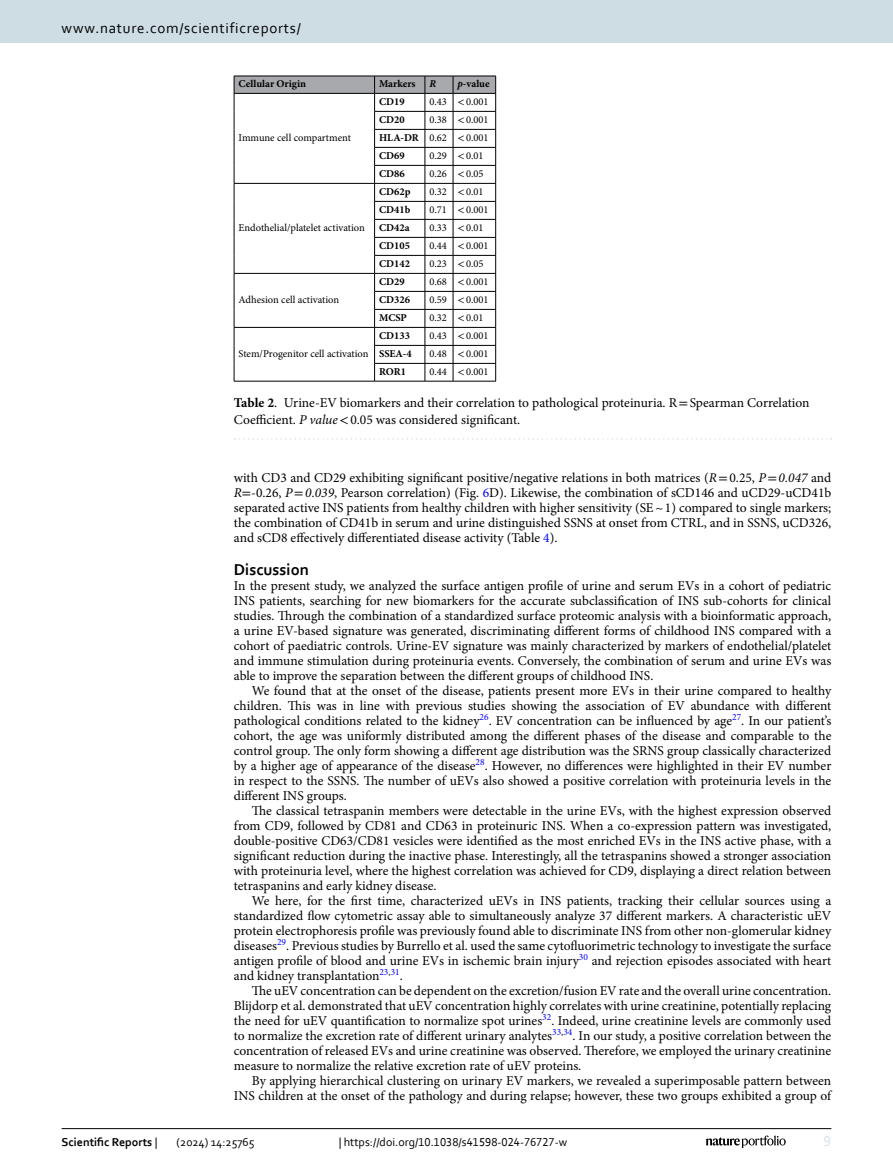
<style>
.page{position:relative;width:893px;height:1174px;background:#fff}
.page>*{position:absolute;margin:0;border:0;box-sizing:border-box;transform-origin:0 0}
.Head_1{font:700 16.5px "Corbel";color:#000}
.t1{font:15px "Corbel";letter-spacing:.05em;color:#000}
.t2{font:15px "Corbel";color:#d9e4eb}
.Body_Text_Indent{font:13.5px/15px "Minion Pro";color:#000;text-align:justify}
.Body_Text{font:13.5px/15px "Minion Pro";color:#000;text-align:justify}
.Table_Caption{font:13.5px/16.5px "Minion Pro";color:#000}
.t3{font:12px "Corbel";color:#000}
.t4{font:700 12px "Corbel";color:#000}
.Table_Body{font:10.5px "Minion Pro";color:#000}
.Table_Body-2{font:700 10.5px "Minion Pro";color:#000}
.Table_Head{font:700 10.5px "Minion Pro";color:#000}
.Table_Head-2{font:italic 700 10.5px "Minion Pro";color:#000}
.s1{font-style:italic}
.s2{font-family:"STIX"}
.s3{font-weight:700}
.s4{color:#00f}
.s5{font-weight:400}
</style>
<div class="page">
<svg style="left:234px;top:76px;width:262px;height:306px"></svg>
<hr style="left:453px;top:381px;width:43px;height:1px;background:#000">
<hr style="left:234px;top:381px;width:141px;height:1px;background:#000">
<svg style="left:235px;top:438px;width:597px;height:2px"></svg>
<hr style="left:62px;top:1128px;width:769px;height:1px;background:#000">
<svg style="left:706px;top:1135px;width:80px;height:12px"></svg>
<div style="left:0;top:0;width:893px;height:43px;background:#cedde4"></div>
<p class="t1" style="left:62px;top:18px;width:241px">www.nature.com/scientificreports/</p>
<p class="Table_Head" style="left:239px;top:77px;width:69px">Cellular Origin</p>
<p class="Table_Head" style="left:379px;top:77px;width:38px">Markers</p>
<p class="Table_Head-2" style="left:429px;top:77px;width:8px">R</p>
<p class="Table_Head" style="left:458px;top:77px;width:34px"><span class="s1">p</span>-value</p>
<p class="Table_Body" style="left:239px;top:131px;width:114px">Immune cell compartment</p>
<p class="Table_Body" style="left:239px;top:221px;width:128px">Endothelial/platelet activation</p>
<p class="Table_Body" style="left:239px;top:293px;width:102px">Adhesion cell activation</p>
<p class="Table_Body-2" style="left:379px;top:94px;width:27px">CD19</p>
<p class="Table_Body" style="left:429px;top:95px;width:19px">0.43</p>
<p class="Table_Body" style="left:458px;top:95px;width:33px"><span class="s2">&lt;</span>0.001</p>
<p class="Table_Body-2" style="left:379px;top:112px;width:27px">CD20</p>
<p class="Table_Body" style="left:429px;top:113px;width:19px">0.38</p>
<p class="Table_Body" style="left:458px;top:113px;width:33px"><span class="s2">&lt;</span>0.001</p>
<p class="Table_Body-2" style="left:379px;top:130px;width:41px">HLA-DR</p>
<p class="Table_Body" style="left:429px;top:131px;width:19px">0.62</p>
<p class="Table_Body" style="left:458px;top:131px;width:33px"><span class="s2">&lt;</span>0.001</p>
<p class="Table_Body-2" style="left:379px;top:148px;width:27px">CD69</p>
<p class="Table_Body" style="left:429px;top:149px;width:19px">0.29</p>
<p class="Table_Body" style="left:458px;top:149px;width:28px"><span class="s2">&lt;</span>0.01</p>
<p class="Table_Body-2" style="left:379px;top:166px;width:27px">CD86</p>
<p class="Table_Body" style="left:429px;top:167px;width:19px">0.26</p>
<p class="Table_Body" style="left:458px;top:167px;width:28px"><span class="s2">&lt;</span>0.05</p>
<p class="Table_Body-2" style="left:379px;top:184px;width:33px">CD62p</p>
<p class="Table_Body" style="left:429px;top:185px;width:19px">0.32</p>
<p class="Table_Body" style="left:458px;top:185px;width:28px"><span class="s2">&lt;</span>0.01</p>
<p class="Table_Body-2" style="left:379px;top:202px;width:33px">CD41b</p>
<p class="Table_Body" style="left:429px;top:203px;width:19px">0.71</p>
<p class="Table_Body" style="left:458px;top:203px;width:33px"><span class="s2">&lt;</span>0.001</p>
<p class="Table_Body-2" style="left:379px;top:220px;width:32px">CD42a</p>
<p class="Table_Body" style="left:429px;top:221px;width:19px">0.33</p>
<p class="Table_Body" style="left:458px;top:221px;width:28px"><span class="s2">&lt;</span>0.01</p>
<p class="Table_Body-2" style="left:379px;top:238px;width:32px">CD105</p>
<p class="Table_Body" style="left:429px;top:239px;width:19px">0.44</p>
<p class="Table_Body" style="left:458px;top:239px;width:33px"><span class="s2">&lt;</span>0.001</p>
<p class="Table_Body-2" style="left:379px;top:256px;width:32px">CD142</p>
<p class="Table_Body" style="left:429px;top:257px;width:19px">0.23</p>
<p class="Table_Body" style="left:458px;top:257px;width:28px"><span class="s2">&lt;</span>0.05</p>
<p class="Table_Body-2" style="left:379px;top:274px;width:27px">CD29</p>
<p class="Table_Body" style="left:429px;top:275px;width:19px">0.68</p>
<p class="Table_Body" style="left:458px;top:275px;width:33px"><span class="s2">&lt;</span>0.001</p>
<p class="Table_Body-2" style="left:379px;top:292px;width:32px">CD326</p>
<p class="Table_Body" style="left:429px;top:293px;width:19px">0.59</p>
<p class="Table_Body" style="left:458px;top:293px;width:33px"><span class="s2">&lt;</span>0.001</p>
<p class="Table_Body-2" style="left:379px;top:310px;width:29px">MCSP</p>
<p class="Table_Body" style="left:429px;top:311px;width:19px">0.32</p>
<p class="Table_Body" style="left:458px;top:311px;width:28px"><span class="s2">&lt;</span>0.01</p>
<p class="Table_Body-2" style="left:379px;top:328px;width:32px">CD133</p>
<p class="Table_Body" style="left:429px;top:329px;width:19px">0.43</p>
<p class="Table_Body" style="left:458px;top:329px;width:33px"><span class="s2">&lt;</span>0.001</p>
<p class="Table_Body-2" style="left:379px;top:346px;width:34px">SSEA-4</p>
<p class="Table_Body" style="left:429px;top:347px;width:19px">0.48</p>
<p class="Table_Body" style="left:458px;top:347px;width:33px"><span class="s2">&lt;</span>0.001</p>
<p class="Table_Body-2" style="left:379px;top:364px;width:28px">ROR1</p>
<p class="Table_Body" style="left:429px;top:364px;width:19px">0.44</p>
<p class="Table_Body" style="left:458px;top:364px;width:33px"><span class="s2">&lt;</span>0.001</p>
<p class="Table_Caption" style="left:234px;top:395px;width:577px"><span class="s3">Table 2</span>. Urine-EV biomarkers and their correlation to pathological proteinuria. R<span class="s2">=</span>Spearman Correlation<br>Coefficient. <span class="s1">P value</span><span class="s2">&lt;</span>0.05 was considered significant.</p>
<p class="Table_Body" style="left:239px;top:346px;width:131px">Stem/Progenitor cell activation</p>
<p class="Body_Text" style="left:234px;top:470px;width:599px">with CD3 and CD29 exhibiting significant positive/negative relations in both matrices (<span class="s1">R</span><span class="s2">=</span>0.25, <span class="s1">P</span><span class="s2">=</span><span class="s1">0.047</span> and <span class="s1">R</span><span class="s2">=</span>-0.26, <span class="s1">P</span><span class="s2">=</span><span class="s1">0.039</span>, Pearson correlation) (Fig. <span class="s4">6</span>D). Likewise, the combination of sCD146 and uCD29-uCD41b separated active INS patients from healthy children with higher sensitivity (SE~1) compared to single markers; the combination of CD41b in serum and urine distinguished SSNS at onset from CTRL, and in SSNS, uCD326, and sCD8 effectively differentiated disease activity (Table <span class="s4">4</span>).</p>
<p class="Head_1" style="left:234px;top:559px;width:77px">Discussion</p>
<p class="Body_Text" style="left:234px;top:578px;width:599px">In the present study, we analyzed the surface antigen profile of urine and serum EVs in a cohort of pediatric INS patients, searching for new biomarkers for the accurate subclassification of INS sub-cohorts for clinical studies. Through the combination of a standardized surface proteomic analysis with a bioinformatic approach, a urine EV-based signature was generated, discriminating different forms of childhood INS compared with a cohort of paediatric controls. Urine-EV signature was mainly characterized by markers of endothelial/platelet and immune stimulation during proteinuria events. Conversely, the combination of serum and urine EVs was able to improve the separation between the different groups of childhood INS.</p>
<p class="Body_Text_Indent" style="left:234px;top:683px;width:599px;text-indent:18px">We found that at the onset of the disease, patients present more EVs in their urine compared to healthy children. This was in line with previous studies showing the association of EV abundance with different pathological conditions related to the kidney<sup>26</sup>. EV concentration can be influenced by age<sup>27</sup>. In our patient’s cohort, the age was uniformly distributed among the different phases of the disease and comparable to the control group. The only form showing a different age distribution was the SRNS group classically characterized by a higher age of appearance of the disease<sup>28</sup>. However, no differences were highlighted in their EV number in respect to the SSNS. The number of uEVs also showed a positive correlation with proteinuria levels in the different INS groups.</p>
<p class="Body_Text_Indent" style="left:234px;top:803px;width:599px;text-indent:18px">The classical tetraspanin members were detectable in the urine EVs, with the highest expression observed from CD9, followed by CD81 and CD63 in proteinuric INS. When a co-expression pattern was investigated, double-positive CD63/CD81 vesicles were identified as the most enriched EVs in the INS active phase, with a significant reduction during the inactive phase. Interestingly, all the tetraspanins showed a stronger association with proteinuria level, where the highest correlation was achieved for CD9, displaying a direct relation between tetraspanins and early kidney disease.</p>
<p class="Body_Text_Indent" style="left:234px;top:893px;width:599px;text-indent:18px">We here, for the first time, characterized uEVs in INS patients, tracking their cellular sources using a standardized flow cytometric assay able to simultaneously analyze 37 different markers. A characteristic uEV protein electrophoresis profile was previously found able to discriminate INS from other non-glomerular kidney diseases<sup>29</sup>. Previous studies by Burrello et al. used the same cytofluorimetric technology to investigate the surface antigen profile of blood and urine EVs in ischemic brain injury<sup>30</sup> and rejection episodes associated with heart and kidney transplantation<sup>23</sup><sup>,</sup><sup>31</sup>.</p>
<p class="Body_Text_Indent" style="left:234px;top:983px;width:599px;text-indent:18px">The uEV concentration can be dependent on the excretion/fusion EV rate and the overall urine concentration.<br>Blijdorp et al. demonstrated that uEV concentration highly correlates with urine creatinine, potentially replacing the need for uEV quantification to normalize spot urines<sup>32</sup>. Indeed, urine creatinine levels are commonly used to normalize the excretion rate of different urinary analytes<sup>33</sup><sup>,</sup><sup>34</sup>. In our study, a positive correlation between the concentration of released EVs and urine creatinine was observed. Therefore, we employed the urinary creatinine measure to normalize the relative excretion rate of uEV proteins.</p>
<p class="Body_Text_Indent" style="left:234px;top:1073px;width:599px;text-align:right">By applying hierarchical clustering on urinary EV markers, we revealed a superimposable pattern between<br>INS children at the onset of the pathology and during relapse; however, these two groups exhibited a group of</p>
<p class="t4" style="left:62px;top:1134px;width:97px">Scientific Reports <span class="s5">|</span></p>
<p class="t3" style="left:177px;top:1134px;width:80px">(2024) 14:25765</p>
<p class="t3" style="left:339px;top:1134px;width:230px">| https://doi.org/10.1038/s41598-024-76727-w</p>
<p class="t2" style="left:824px;top:1132px;width:9px">9</p>
</div>
